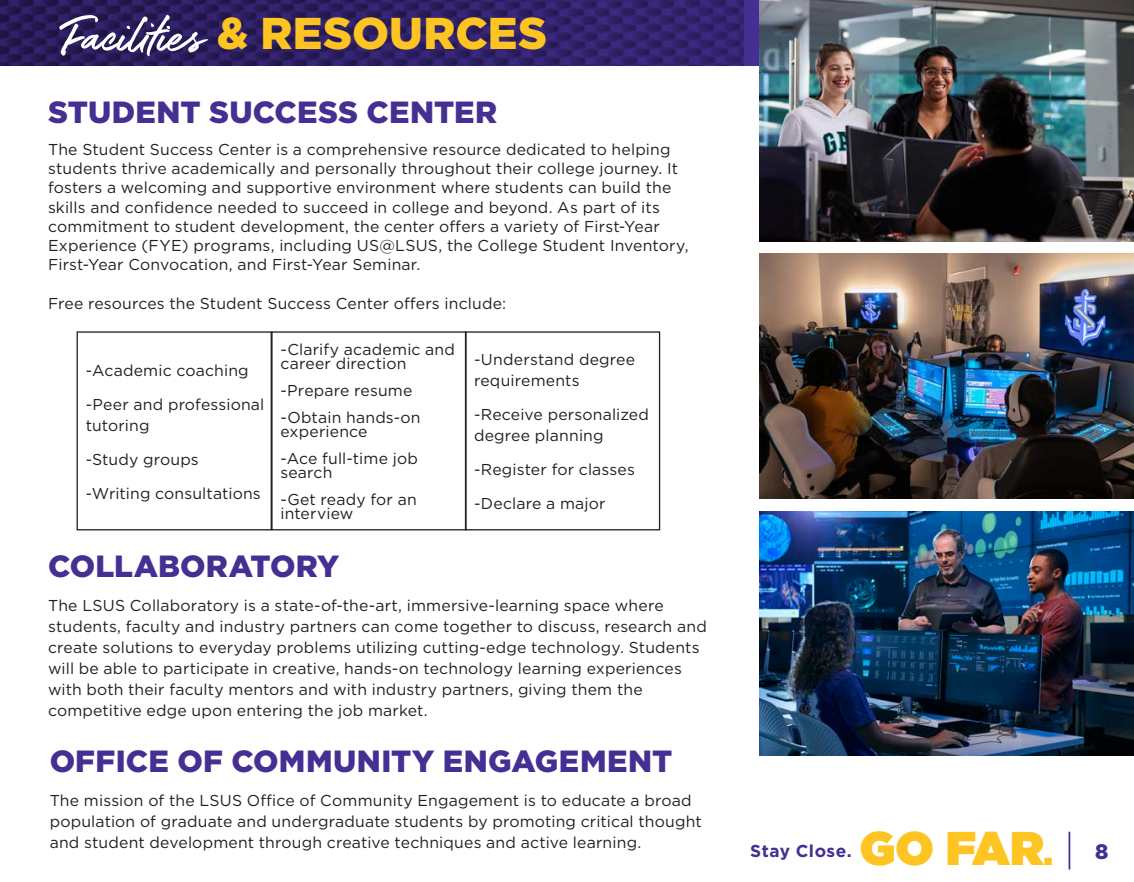
<style>
.page{position:relative;width:1134px;height:882px;background:#fff}
.page>*{position:absolute;margin:0;border:0;box-sizing:border-box;transform-origin:0 0}
.t1{font:70px "Kokomo Breeze";color:#fff}
.t2{font:900 47.25px "Gotham";color:#fec422}
.t3{font:900 30.62px "Gotham";letter-spacing:.005em;color:#452f92}
.t4{font:900 21px "Gotham";color:#452f92}
.t5{font:700 17.15px "Gotham";letter-spacing:.025em;color:#452f92}
.t6{font:15.75px/21px "Gotham";letter-spacing:.01em;color:#231f20}
.s1{font-family:"Gotham";font-weight:900;font-size:44.45px;color:#fec422}
.s2{font-size:31.5px}
</style>
<div class="page">
<hr style="left:1069px;top:832px;width:1px;height:38px;background:#452f92">
<img style="left:582px;top:0;width:161px;height:66px">
<svg style="left:0;top:0;width:582px;height:66px;background:#2c1e60"></svg>
<img style="left:759px;top:254px;width:375px;height:244px">
<img style="left:759px;top:511px;width:375px;height:245px">
<img style="left:759px;top:0;width:375px;height:242px">
<div style="left:77px;top:331px;width:195px;height:199px;border:1px solid #231f20"></div>
<div style="left:271px;top:331px;width:196px;height:199px;border:1px solid #231f20"></div>
<div style="left:465px;top:331px;width:195px;height:199px;border:1px solid #231f20"></div>
<p class="t1" style="left:64px;top:3px;width:485px">Facilities <span class="s1">&amp; RESOURCES</span></p>
<p class="t3" style="left:48px;top:91px;width:451px">STUDENT SUCCESS CENTER</p>
<p class="t6" style="left:48px;top:139px;width:642px;line-height:19.2px">The Student Success Center is a comprehensive resource dedicated to helping students thrive academically and personally throughout their college journey. It fosters a welcoming and supportive environment where students can build the skills and confidence needed to succeed in college and beyond. As part of its commitment to student development, the center offers a variety of First-Year Experience (FYE) programs, including US@LSUS, the College Student Inventory, First-Year Convocation, and First-Year Seminar.</p>
<p class="t6" style="left:48px;top:293px;width:460px">Free resources the Student Success Center offers include:</p>
<p class="t6" style="left:86px;top:359px;width:164px">-Academic coaching</p>
<p class="t6" style="left:86px;top:393px;width:180px">-Peer and professional tutoring</p>
<p class="t6" style="left:86px;top:448px;width:115px">-Study groups</p>
<p class="t6" style="left:86px;top:482px;width:177px">-Writing consultations</p>
<p class="t6" style="left:280px;top:342px;width:176px;line-height:14px">-Clarify academic and career direction</p>
<p class="t6" style="left:280px;top:380px;width:134px">-Prepare resume</p>
<p class="t6" style="left:280px;top:410px;width:142px;line-height:14px">-Obtain hands-on experience</p>
<p class="t6" style="left:280px;top:451px;width:139px;line-height:14px">-Ace full-time job search</p>
<p class="t6" style="left:280px;top:492px;width:138px;line-height:14px">-Get ready for an interview</p>
<p class="t6" style="left:474px;top:349px;width:163px">-Understand degree requirements</p>
<p class="t6" style="left:474px;top:404px;width:176px">-Receive personalized degree planning</p>
<p class="t6" style="left:474px;top:459px;width:162px">-Register for classes</p>
<p class="t6" style="left:474px;top:493px;width:133px">-Declare a major</p>
<p class="t3" style="left:48px;top:545px;width:293px">COLLABORATORY</p>
<p class="t6" style="left:48px;top:594px;width:660px">The LSUS Collaboratory is a state-of-the-art, immersive-learning space where students, faculty and industry partners can come together to discuss, research and create solutions to everyday problems utilizing cutting-edge technology. Students will be able to participate in creative, hands-on technology learning experiences with both their faculty mentors and with industry partners, giving them the competitive edge upon entering the job market.</p>
<p class="t3" style="left:50px;top:740px;width:624px">OFFICE OF COMMUNITY ENGAGEMENT</p>
<p class="t6" style="left:50px;top:789px;width:654px">The mission of the LSUS Office of Community Engagement is to educate a broad population of graduate and undergraduate students by promoting critical thought and student development through creative techniques and active learning.</p>
<p class="t5" style="left:750px;top:839px;width:103px">Stay Close.</p>
<h2 class="t2" style="left:860px;top:814px;width:195px">GO FAR<span class="s2">.</span></h2>
<h3 class="t4" style="left:1095px;top:837px;width:15px">8</h3>
</div>
